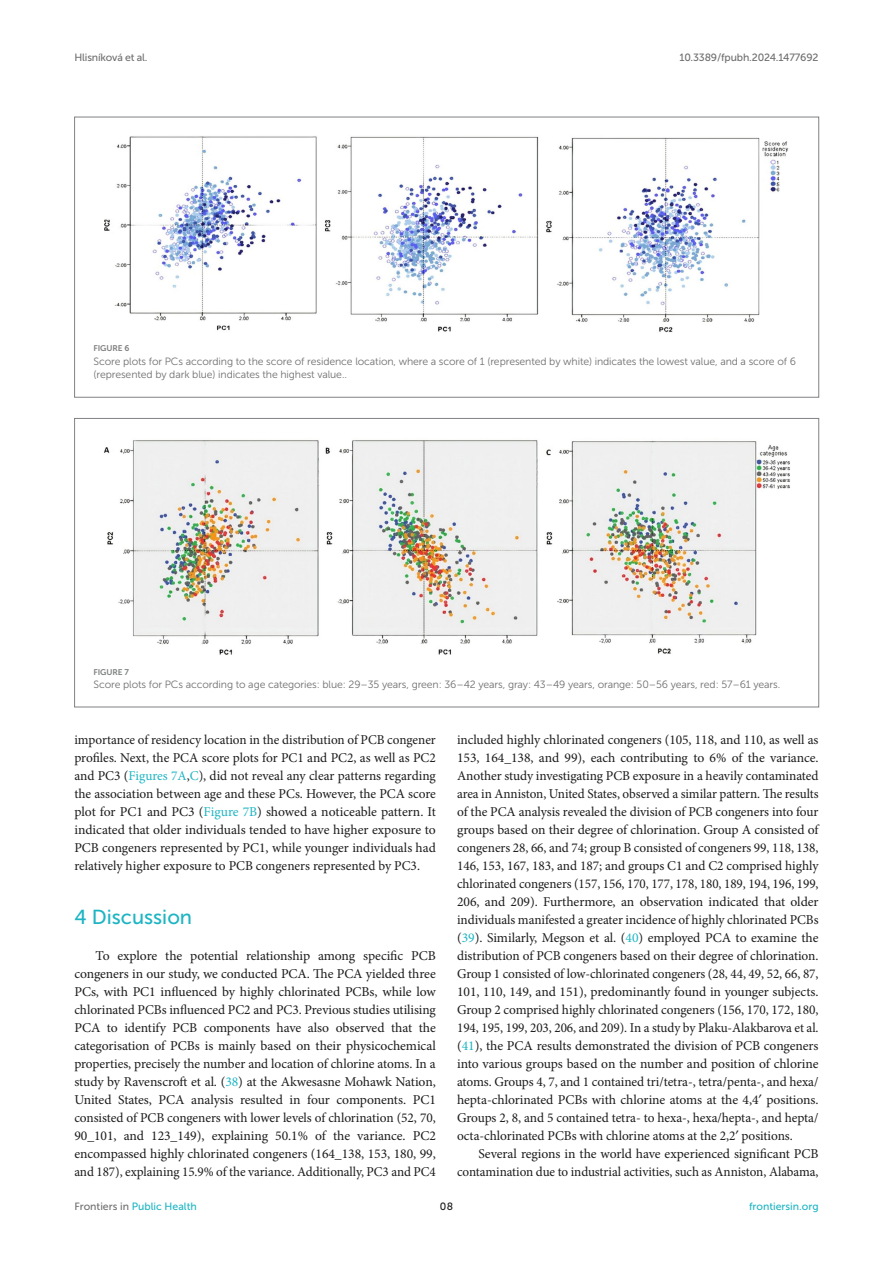
<style>
.page{position:relative;width:893px;height:1263px;background:#fff}
.page>*{position:absolute;margin:0;border:0;box-sizing:border-box;transform-origin:0 0}
.HEAD_1{font:20.25px "Museo Sans 500";color:#1db5c3}
.TEXT_FLUSH{font:13.5px/18px "Minion Pro";letter-spacing:-.005em;color:#1b1c1b;text-align:justify}
.TEXT{font:13.5px/18px "Minion Pro";letter-spacing:-.005em;color:#1b1c1b;text-align:justify}
.FIG_LEG{font:10.5px/13.5px "Museo Sans 300";letter-spacing:-.01em;color:#706f70}
.t1{font:10.5px "Museo Sans 500";letter-spacing:-.015em;color:#706f70}
.t2{font:10.5px "Museo Sans 500";color:#1db5c3}
.t3{font:10.5px "Museo Sans 500";color:#1b1c1b}
.FIG_HD{font:8.25px "Museo Sans 700";letter-spacing:-.01em;color:#7e7f7f}
.s1{color:#1db5c3}
.s2{font-family:"Gentium Plus"}
.s3{color:#706f70}
</style>
<div class="page">
<img style="left:104px;top:136px;width:685px;height:197px">
<img style="left:104px;top:440px;width:686px;height:215px">
<p class="t1" style="left:74px;top:51px;width:75px">Hlisníková et al.</p>
<p class="t1" style="left:679px;top:51px;width:141px">10.3389/fpubh.2024.1477692</p>
<p class="FIG_HD" style="left:94px;top:344px;width:37px">FIGURE 6</p>
<p class="FIG_LEG" style="left:94px;top:354px;width:704px">Score plots for PCs according to the score of residence location, where a score of 1 (represented by white) indicates the lowest value, and a score of 6 (represented by dark blue) indicates the highest value..</p>
<p class="FIG_HD" style="left:94px;top:667px;width:37px">FIGURE 7</p>
<p class="FIG_LEG" style="left:94px;top:678px;width:688px">Score plots for PCs according to age categories: blue: 29–35 years, green: 36–42 years, gray: 43–49 years, orange: 50–56 years, red: 57–61 years.</p>
<p class="TEXT" style="left:74px;top:731px;width:363px">importance of residency location in the distribution of PCB congener profiles. Next, the PCA score plots for PC1 and PC2, as well as PC2 and PC3 (<span class="s1">Figures 7A</span>,<span class="s1">C</span>), did not reveal any clear patterns regarding the association between age and these PCs. However, the PCA score plot for PC1 and PC3 (<span class="s1">Figure 7B</span>) showed a noticeable pattern. It indicated that older individuals tended to have higher exposure to PCB congeners represented by PC1, while younger individuals had relatively higher exposure to PCB congeners represented by PC3.</p>
<p class="HEAD_1" style="left:74px;top:906px;width:119px">4 Discussion</p>
<p class="TEXT_FLUSH" style="left:74px;top:947px;width:363px;text-indent:21px">To explore the potential relationship among specific PCB congeners in our study, we conducted PCA. The PCA yielded three PCs, with PC1 influenced by highly chlorinated PCBs, while low chlorinated PCBs influenced PC2 and PC3. Previous studies utilising PCA to identify PCB components have also observed that the categorisation of PCBs is mainly based on their physicochemical properties, precisely the number and location of chlorine atoms. In a study by Ravenscroft et al. (<span class="s1">38</span>) at the Akwesasne Mohawk Nation, United States, PCA analysis resulted in four components. PC1 consisted of PCB congeners with lower levels of chlorination (52, 70, 90_101, and 123_149), explaining 50.1% of the variance. PC2 encompassed highly chlorinated congeners (164_138, 153, 180, 99, and 187), explaining 15.9% of the variance. Additionally, PC3 and PC4</p>
<p class="TEXT_FLUSH" style="left:457px;top:731px;width:363px">included highly chlorinated congeners (105, 118, and 110, as well as 153, 164_138, and 99), each contributing to 6% of the variance.<br>Another study investigating PCB exposure in a heavily contaminated area in Anniston, United States, observed a similar pattern. The results of the PCA analysis revealed the division of PCB congeners into four groups based on their degree of chlorination. Group A consisted of congeners 28, 66, and 74; group B consisted of congeners 99, 118, 138, 146, 153, 167, 183, and 187; and groups C1 and C2 comprised highly chlorinated congeners (157, 156, 170, 177, 178, 180, 189, 194, 196, 199, 206, and 209). Furthermore, an observation indicated that older individuals manifested a greater incidence of highly chlorinated PCBs (<span class="s1">39</span>). Similarly, Megson et al. (<span class="s1">40</span>) employed PCA to examine the distribution of PCB congeners based on their degree of chlorination.<br>Group 1 consisted of low-chlorinated congeners (28, 44, 49, 52, 66, 87, 101, 110, 149, and 151), predominantly found in younger subjects.<br>Group 2 comprised highly chlorinated congeners (156, 170, 172, 180, 194, 195, 199, 203, 206, and 209). In a study by Plaku-Alakbarova et al. (<span class="s1">41</span>), the PCA results demonstrated the division of PCB congeners into various groups based on the number and position of chlorine atoms. Groups 4, 7, and 1 contained tri/tetra-, tetra/penta-, and hexa/ hepta-chlorinated PCBs with chlorine atoms at the 4,4<span class="s2">′</span> positions.<br>Groups 2, 8, and 5 contained tetra- to hexa-, hexa/hepta-, and hepta/ octa-chlorinated PCBs with chlorine atoms at the 2,2<span class="s2">′</span> positions.</p>
<p class="TEXT" style="left:457px;top:1145px;width:363px;text-align:right">Several regions in the world have experienced significant PCB contamination due to industrial activities, such as Anniston, Alabama,</p>
<p class="t2" style="left:74px;top:1200px;width:124px"><span class="s3">Frontiers in</span> Public Health</p>
<p class="t3" style="left:440px;top:1200px;width:15px">08</p>
<p class="t2" style="left:749px;top:1200px;width:71px">frontiersin.org</p>
</div>
